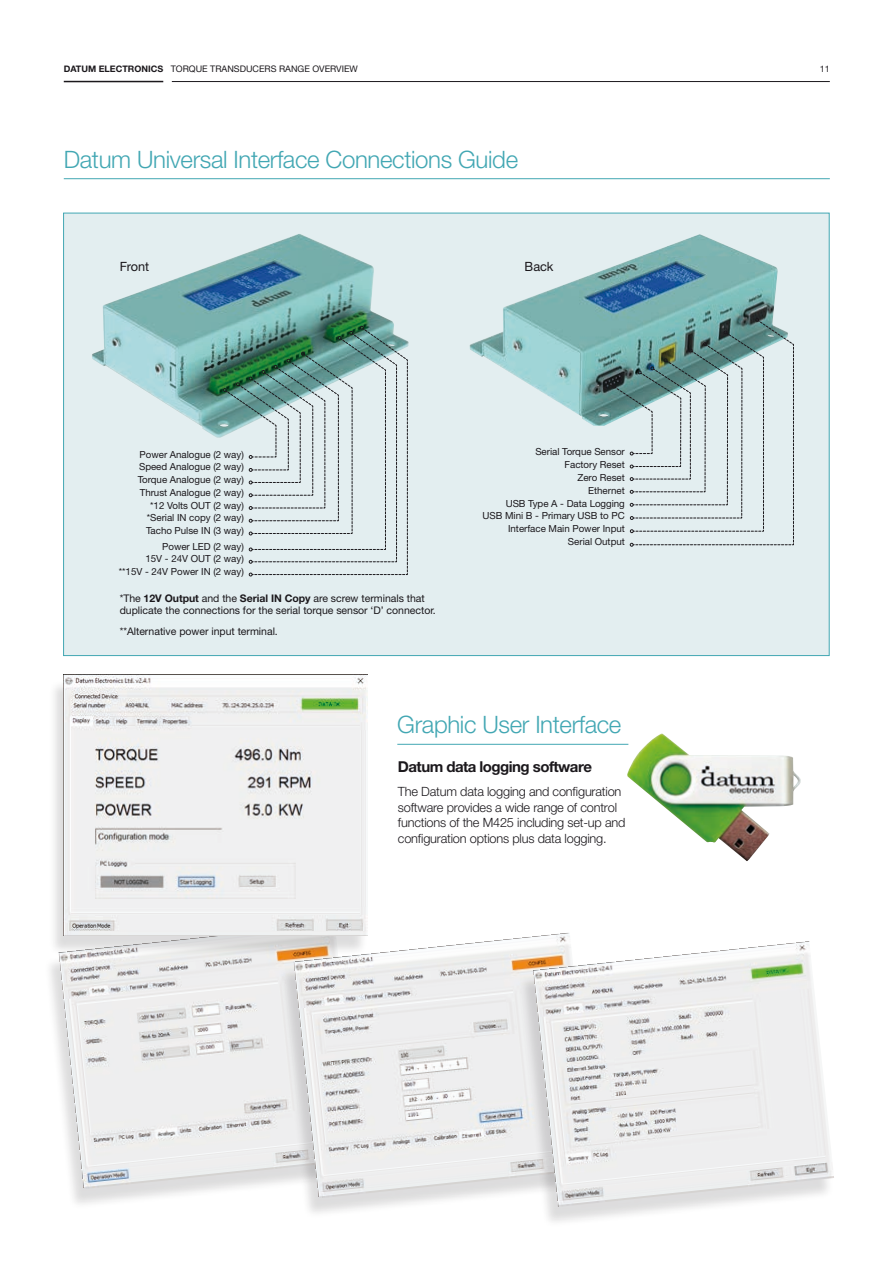
<style>
.page{position:relative;width:893px;height:1263px;background:#fff}
.page>*{position:absolute;margin:0;border:0;box-sizing:border-box;transform-origin:0 0}
.t1{font:300 24px "Helvetica Neue";letter-spacing:-.015em;color:#42a7b3}
.t2{font:700 15px "Helvetica Neue";letter-spacing:-.035em;color:#1b181c}
.t3{font:300 12.75px/15.8px "Helvetica Neue";letter-spacing:-.015em;color:#1b181c}
.t4{font:12.75px "Helvetica Neue";letter-spacing:-.005em;color:#1b181c}
.t5{font:10.5px/12px "Helvetica Neue";letter-spacing:-.005em;color:#1b181c}
.t6{font:9.75px/12.8px "Helvetica Neue";letter-spacing:-.005em;color:#1b181c;text-align:right}
.t7{font:9px "Helvetica Neue";color:#1b181c}
.s1{font-weight:700}
</style>
<div class="page">
<hr style="left:64px;top:81px;width:99px;height:1px;background:#1b181c">
<hr style="left:172px;top:81px;width:658px;height:1px;background:#1b181c">
<hr style="left:64px;top:178px;width:766px;height:1px;background:#42a7b3">
<div style="left:63px;top:213px;width:767px;height:443px;background:#e3eef0;border:1px solid #42a7b3"></div>
<img style="left:470px;top:234px;width:308px;height:192px">
<svg style="left:612px;top:318px;width:182px;height:229px"></svg>
<img style="left:92px;top:234px;width:317px;height:204px">
<svg style="left:223px;top:326px;width:185px;height:250px"></svg>
<img style="left:627px;top:733px;width:174px;height:128px">
<hr style="left:397px;top:744px;width:231px;height:1px;background:#42a7b3">
<div style="left:43px;top:929px;width:317px;height:280px;background:#1b181c;opacity:.15"></div>
<img style="left:59px;top:956px;width:219px;height:233px">
<div style="left:278px;top:938px;width:317px;height:281px;background:#1b181c;opacity:.15"></div>
<img style="left:294px;top:933px;width:301px;height:265px">
<div style="left:518px;top:946px;width:316px;height:281px;background:#1b181c;opacity:.15"></div>
<img style="left:533px;top:941px;width:301px;height:266px">
<div style="left:48px;top:679px;width:320px;height:277px;background:#1b181c;opacity:.15"></div>
<img style="left:64px;top:675px;width:303px;height:260px">
<p class="t7" style="left:64px;top:63px;width:296px"><span class="s1">DATUM ELECTRONICS</span> TORQUE TRANSDUCERS RANGE OVERVIEW</p>
<p class="t7" style="left:820px;top:63px;width:12px">11</p>
<h1 class="t1" style="left:64px;top:144px;width:456px">Datum Universal Interface Connections Guide</h1>
<h3 class="t4" style="left:120px;top:259px;width:31px">Front</h3>
<h3 class="t4" style="left:525px;top:259px;width:30px">Back</h3>
<p class="t6" style="left:138px;top:448px;width:108px">Power Analogue (2 way)<br>Speed Analogue (2 way)<br>Torque Analogue (2 way)<br>Thrust Analogue (2 way) *12 Volts OUT (2 way) *Serial IN copy (2 way)<br>Tacho Pulse IN (3 way)</p>
<p class="t6" style="left:119px;top:540px;width:127px">Power LED (2 way)<br>15V - 24V OUT (2 way)<br>**15V - 24V Power IN (2 way)</p>
<p class="t5" style="left:120px;top:592px;width:318px">*The <span class="s1">12V Output</span> and the <span class="s1">Serial IN Copy</span> are screw terminals that duplicate the connections for the serial torque sensor ‘D’ connector.</p>
<p class="t5" style="left:120px;top:625px;width:160px">**Alternative power input terminal.</p>
<p class="t6" style="left:483px;top:445px;width:144px">Serial Torque Sensor<br>Factory Reset<br>Zero Reset<br>Ethernet<br>USB Type A - Data Logging<br>USB Mini B - Primary USB to PC<br>Interface Main Power Input<br>Serial Output</p>
<h1 class="t1" style="left:397px;top:710px;width:226px">Graphic User Interface</h1>
<h2 class="t2" style="left:398px;top:757px;width:196px">Datum data logging software</h2>
<h3 class="t3" style="left:398px;top:783px;width:229px">The Datum data logging and configuration software provides a wide range of control functions of the M425 including set-up and configuration options plus data logging.</h3>
</div>
